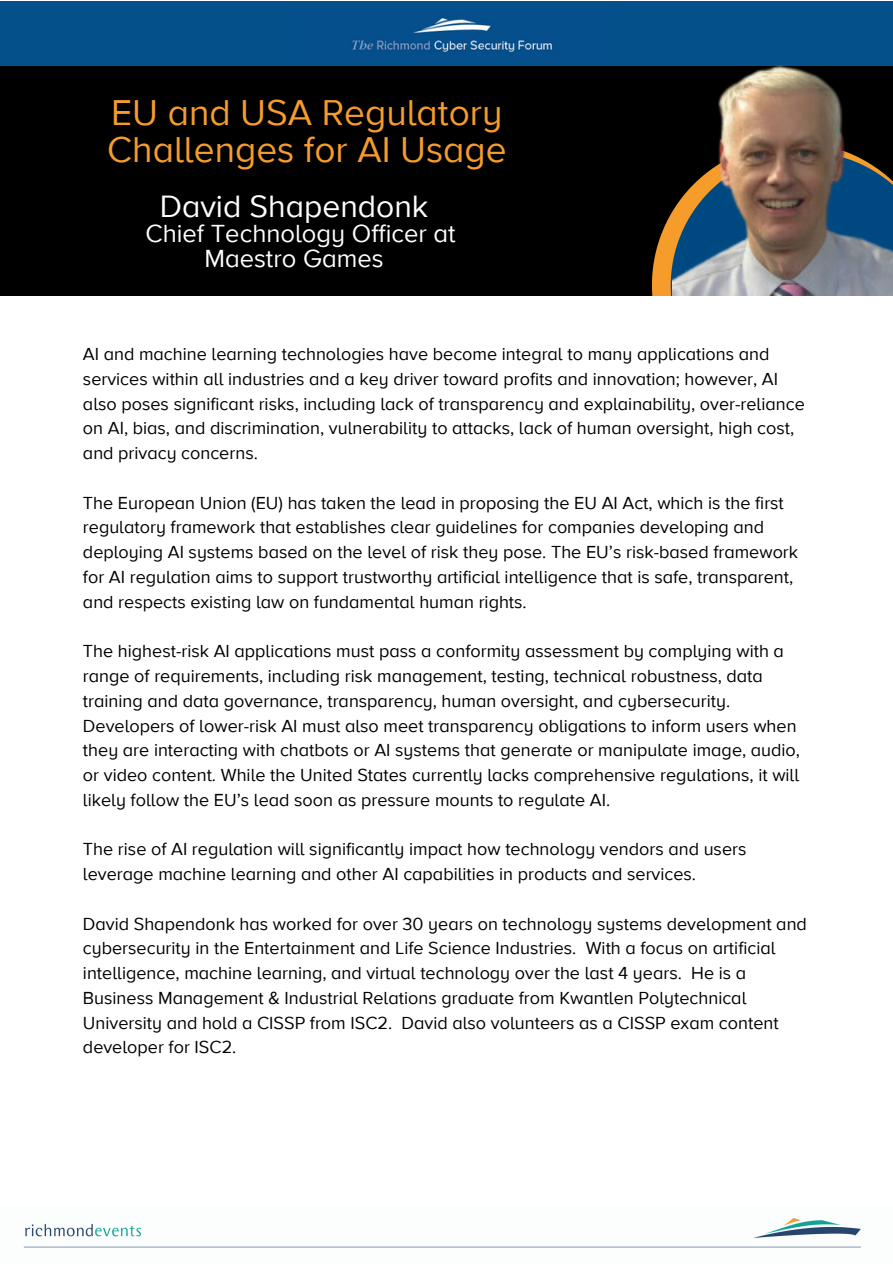
<style>
.page{position:relative;width:893px;height:1264px;background:#fff}
.page>*{position:absolute;margin:0;border:0;box-sizing:border-box;transform-origin:0 0}
.t1{font:37.05px/36.9px "Proxima Nova A";color:#f59c2b}
.t2{font:31.8px "Proxima Nova A";color:#fff}
.t3{font:25.5px/24.6px "Proxima Nova A";color:#fff;text-align:center}
.t4{font:18px/24.8px "Proxima Nova A";color:#000}
</style>
<div class="page">
<div style="left:0;top:1px;width:892px;height:294px;background:#000"></div>
<svg style="left:652px;top:212px;width:20px;height:83px"></svg>
<div style="left:0;top:2px;width:892px;height:64px;background:#04508b"></div>
<img style="left:352px;top:17px;width:200px;height:35px">
<img style="left:23px;top:1218px;width:838px;height:30px">
<img style="left:672px;top:65px;width:220px;height:230px">
<p class="t1" style="left:107px;top:95px;width:401px">EU and USA Regulatory<br>Challenges for AI Usage</p>
<p class="t2" style="left:160px;top:187px;width:270px">David Shapendonk</p>
<p class="t3" style="left:145px;top:222px;width:312px">Chief Technology Officer at<br>Maestro Games</p>
<p class="t4" style="left:83px;top:342px;width:723px">AI and machine learning technologies have become integral to many applications and services within all industries and a key driver toward profits and innovation; however, AI also poses significant risks, including lack of transparency and explainability, over-reliance on AI, bias, and discrimination, vulnerability to attacks, lack of human oversight, high cost, and privacy concerns.</p>
<p class="t4" style="left:83px;top:490px;width:716px">The European Union (EU) has taken the lead in proposing the EU AI Act, which is the first regulatory framework that establishes clear guidelines for companies developing and deploying AI systems based on the level of risk they pose. The EU’s risk-based framework for AI regulation aims to support trustworthy artificial intelligence that is safe, transparent, and respects existing law on fundamental human rights.</p>
<h1 class="t4" style="left:83px;top:639px;width:718px">The highest-risk AI applications must pass a conformity assessment by complying with a range of requirements, including risk management, testing, technical robustness, data training and data governance, transparency, human oversight, and cybersecurity.<br>Developers of lower-risk AI must also meet transparency obligations to inform users when they are interacting with chatbots or AI systems that generate or manipulate image, audio, or video content. While the United States currently lacks comprehensive regulations, it will likely follow the EU’s lead soon as pressure mounts to regulate AI.</h1>
<p class="t4" style="left:83px;top:837px;width:665px">The rise of AI regulation will significantly impact how technology vendors and users leverage machine learning and other AI capabilities in products and services.</p>
<p class="t4" style="left:83px;top:911px;width:725px">David Shapendonk has worked for over 30 years on technology systems development and cybersecurity in the Entertainment and Life Science Industries. With a focus on artificial intelligence, machine learning, and virtual technology over the last 4 years. He is a Business Management &amp; Industrial Relations graduate from Kwantlen Polytechnical University and hold a CISSP from ISC2. David also volunteers as a CISSP exam content developer for ISC2.</p>
</div>
